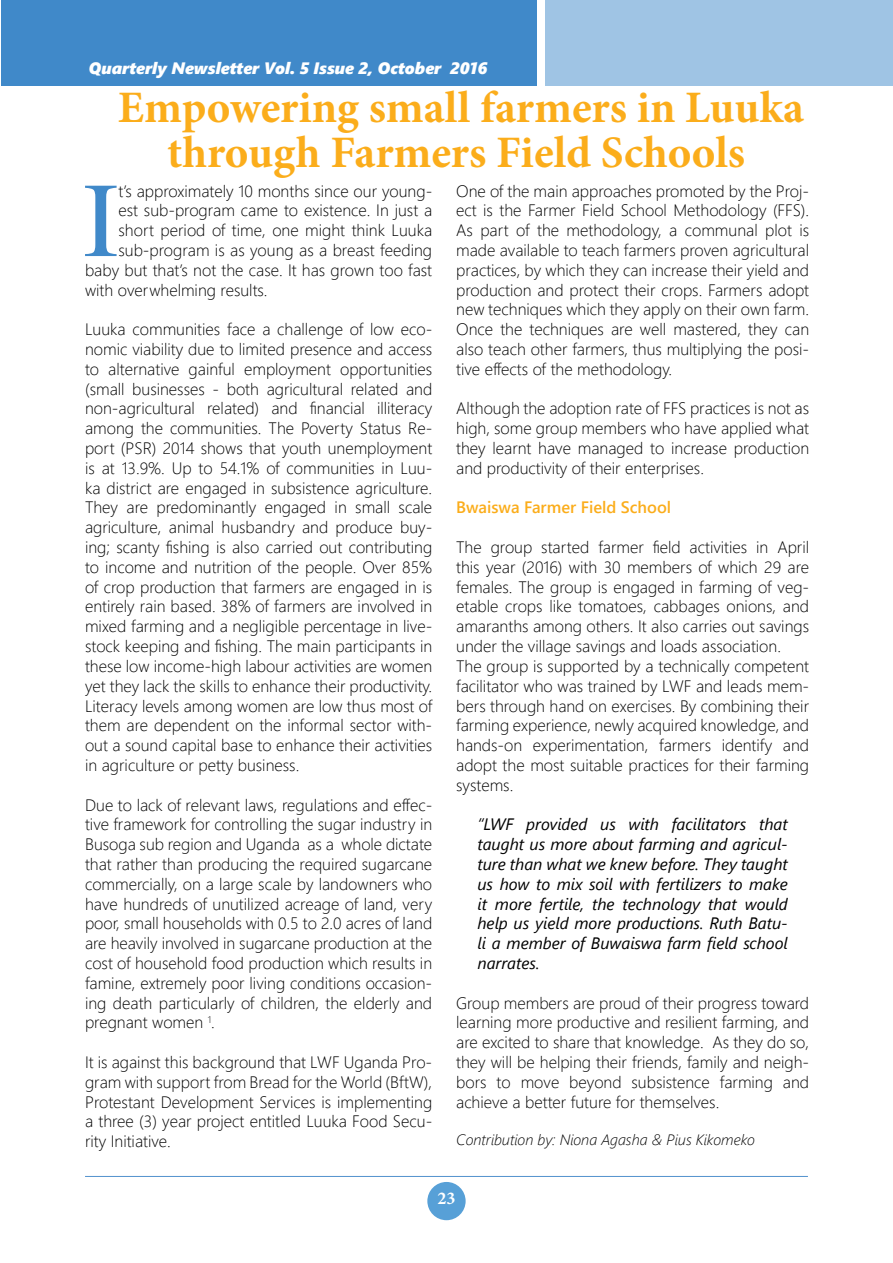
<style>
.page{position:relative;width:893px;height:1263px;background:#fff}
.page>*{position:absolute;margin:0;border:0;box-sizing:border-box;transform-origin:0 0}
.t1{font:106.2px "Times";color:#4089c9}
.t2{font:700 45px/45px "Minion Pro";color:#fbad1b;text-align:center}
.t3{font:700 18px "Minion Pro";color:#fff}
.t4{font:300 16.5px/19.8px "Segoe UI";color:#000;text-align:justify}
.t5{font:italic 16.5px/19.8px "Segoe UI";color:#000;text-align:justify}
.t6{font:italic 16.5px "Segoe UI Black";color:#fff}
.t7{font:600 16.5px "Segoe UI";color:#fbad1b}
.t8{font:italic 300 15px "Segoe UI";color:#000}
</style>
<div class="page">
<hr style="left:85px;top:1176px;width:723px;height:1px;background:#5191cd">
<div style="left:427px;top:1182px;width:39px;height:38px;background:#57a0d7;border-radius:50%"></div>
<div style="left:1px;top:1px;width:536px;height:85px;background:#4089c9"></div>
<div style="left:545px;top:1px;width:348px;height:85px;background:#9fc4e4"></div>
<p class="t6" style="left:89px;top:55px;width:400px">Quarterly Newsletter Vol. 5 Issue 2, October 2016</p>
<h2 class="t2" style="left:118px;top:85px;width:688px">Empowering small farmers in Luuka through Farmers Field Schools</h2>
<h1 class="t1" style="left:83px;top:161px;width:37px">I</h1>
<p class="t4" style="left:119px;top:180px;width:315px">t’s approximately 10 months since our young-</p>
<p class="t4" style="left:456px;top:180px;width:354px">One of the main approaches promoted by the Proj&shy;ect is the Farmer Field School Methodology (FFS).<br>As part of the methodology, a communal plot is made available to teach farmers proven agricultural practices, by which they can increase their yield and production and protect their crops. Farmers adopt new techniques which they apply on their own farm.<br>Once the techniques are well mastered, they can also teach other farmers, thus multiplying the posi&shy;tive effects of the methodology.</p>
<p class="t4" style="left:456px;top:398px;width:354px">Although the adoption rate of FFS practices is not as high, some group members who have applied what they learnt have managed to increase production and productivity of their enterprises.</p>
<p class="t7" style="left:456px;top:494px;width:217px">Bwaiswa Farmer Field School</p>
<p class="t4" style="left:456px;top:537px;width:355px;text-align:left">The group started farmer field activities in April this year (2016) with 30 members of which 29 are females. The group is engaged in farming of veg&shy;etable crops like tomatoes, cabbages onions, and amaranths among others. It also carries out savings under the village savings and loads association.<br>The group is supported by a technically competent facilitator who was trained by LWF and leads mem&shy;bers through hand on exercises. By combining their farming experience, newly acquired knowledge, and hands-on experimentation, farmers identify and adopt the most suitable practices for their farming systems.</p>
<p class="t5" style="left:477px;top:814px;width:312px">“LWF provided us with facilitators that taught us more about farming and agricul&shy;ture than what we knew before. They taught us how to mix soil with fertilizers to make it more fertile, the technology that would help us yield more productions. Ruth Batu&shy;li a member of Buwaiswa farm field school narrates.</p>
<p class="t4" style="left:456px;top:992px;width:354px">Group members are proud of their progress toward learning more productive and resilient farming, and are excited to share that knowledge. As they do so, they will be helping their friends, family and neigh&shy;bors to move beyond subsistence farming and achieve a better future for themselves.</p>
<p class="t8" style="left:456px;top:1130px;width:300px">Contribution by: Niona Agasha &amp; Pius Kikomeko</p>
<p class="t4" style="left:119px;top:200px;width:315px">est sub-program came to existence. In just a</p>
<p class="t4" style="left:119px;top:220px;width:315px">short period of time, one might think Luuka</p>
<p class="t4" style="left:119px;top:240px;width:315px">sub-program is as young as a breast feeding</p>
<p class="t4" style="left:85px;top:259px;width:349px">baby but that’s not the case. It has grown too fast</p>
<p class="t4" style="left:85px;top:279px;width:184px">with overwhelming results.</p>
<p class="t4" style="left:85px;top:319px;width:349px">Luuka communities face a challenge of low eco&shy;nomic viability due to limited presence and access to alternative gainful employment opportunities (small businesses - both agricultural related and non-agricultural related) and financial illiteracy among the communities. The Poverty Status Re&shy;port (PSR) 2014 shows that youth unemployment is at 13.9%. Up to 54.1% of communities in Luu&shy;ka district are engaged in subsistence agriculture.<br>They are predominantly engaged in small scale agriculture, animal husbandry and produce buy&shy;ing; scanty fishing is also carried out contributing to income and nutrition of the people. Over 85% of crop production that farmers are engaged in is entirely rain based. 38% of farmers are involved in mixed farming and a negligible percentage in live&shy;stock keeping and fishing. The main participants in these low income-high labour activities are women yet they lack the skills to enhance their productivity.<br>Literacy levels among women are low thus most of them are dependent on the informal sector with&shy;out a sound capital base to enhance their activities in agriculture or petty business.</p>
<p class="t4" style="left:85px;top:794px;width:349px">Due to lack of relevant laws, regulations and effec&shy;tive framework for controlling the sugar industry in Busoga sub region and Uganda as a whole dictate that rather than producing the required sugarcane commercially, on a large scale by landowners who have hundreds of unutilized acreage of land, very poor, small households with 0.5 to 2.0 acres of land are heavily involved in sugarcane production at the cost of household food production which results in famine, extremely poor living conditions occasion&shy;ing death particularly of children, the elderly and pregnant women <sup>1</sup>.</p>
<p class="t4" style="left:85px;top:1051px;width:349px">It is against this background that LWF Uganda Pro&shy;gram with support from Bread for the World (BftW), Protestant Development Services is implementing a three (3) year project entitled Luuka Food Secu&shy;rity Initiative.</p>
<p class="t3" style="left:437px;top:1185px;width:19px">23</p>
</div>
